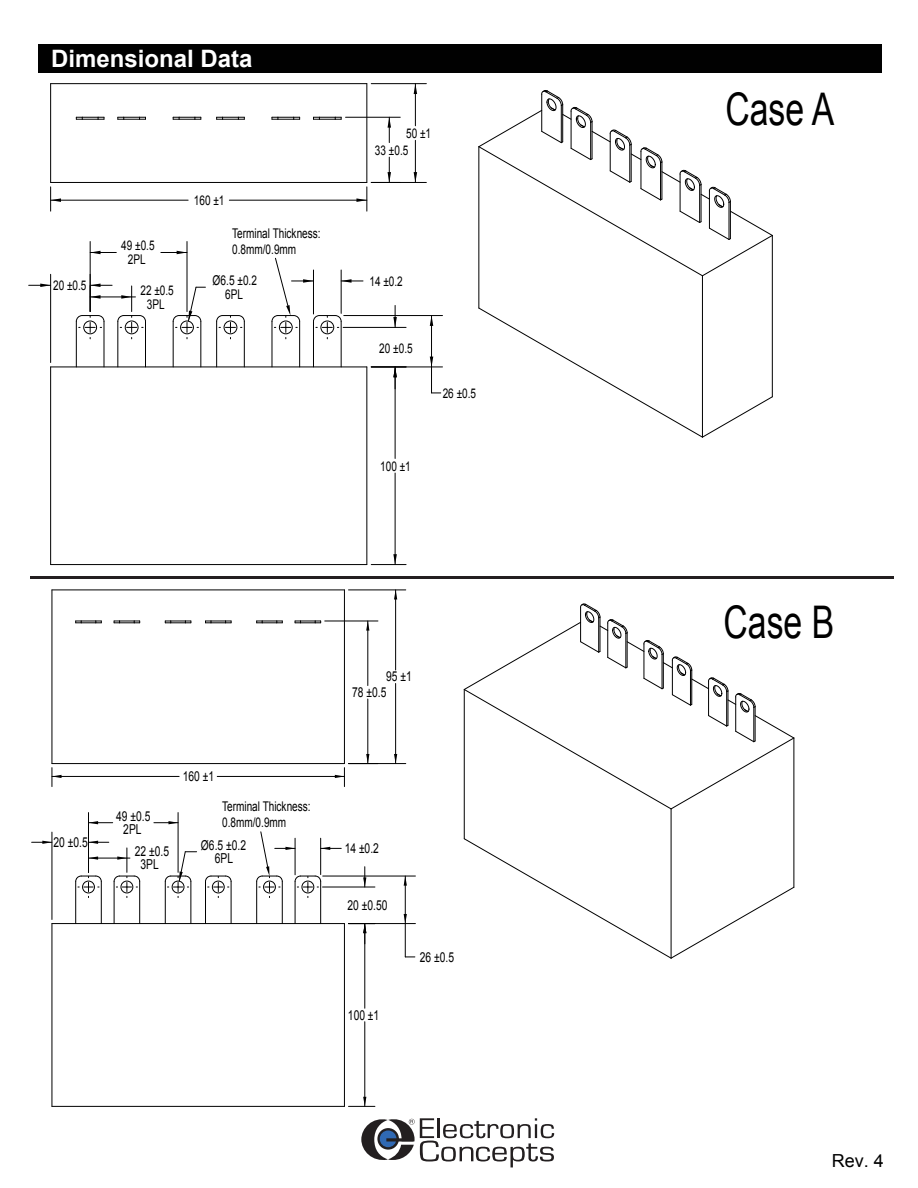
<style>
.page{position:relative;width:918px;height:1188px;background:#fff}
.page>*{position:absolute;margin:0;border:0;box-sizing:border-box;transform-origin:0 0}
.t1{font:45px "Arial";color:#000;scale:.75 1}
.t2{font:700 24px "Arial";color:#fff}
.t3{font:18px "Arial";color:#010101}
.t4{font:13.65px/13px "Arial";color:#000;text-align:center;scale:.75 1}
.t5{font:13.35px/14.1px "Arial";color:#000;text-align:center;scale:.75 1}
.s1{font-size:13.35px}
</style>
<div class="page">
<svg style="left:361px;top:1118px;width:193px;height:49px"></svg>
<hr style="left:366px;top:367px;width:1px;height:198px;background:#000">
<hr style="left:51px;top:564px;width:316px;height:1px;background:#000">
<hr style="left:50px;top:367px;width:1px;height:198px;background:#000">
<hr style="left:51px;top:367px;width:316px;height:1px;background:#000">
<hr style="left:313px;top:321px;width:1px;height:46px;background:#000">
<hr style="left:341px;top:321px;width:1px;height:46px;background:#000">
<hr style="left:299px;top:321px;width:1px;height:46px;background:#000">
<hr style="left:272px;top:321px;width:1px;height:46px;background:#000">
<hr style="left:216px;top:321px;width:1px;height:46px;background:#000">
<hr style="left:244px;top:321px;width:1px;height:46px;background:#000">
<hr style="left:173px;top:321px;width:1px;height:46px;background:#000">
<hr style="left:200px;top:321px;width:1px;height:46px;background:#000">
<hr style="left:145px;top:321px;width:1px;height:46px;background:#000">
<hr style="left:117px;top:321px;width:1px;height:46px;background:#000">
<hr style="left:104px;top:321px;width:1px;height:46px;background:#000">
<hr style="left:76px;top:321px;width:1px;height:46px;background:#000">
<hr style="left:50px;top:274px;width:1px;height:89px;background:#000">
<svg style="left:29px;top:284px;width:22px;height:3px"></svg>
<hr style="left:90px;top:242px;width:1px;height:70px;background:#000">
<hr style="left:187px;top:242px;width:1px;height:70px;background:#000">
<svg style="left:90px;top:251px;width:26px;height:3px"></svg>
<svg style="left:161px;top:251px;width:26px;height:3px"></svg>
<svg style="left:430px;top:316px;width:3px;height:10px"></svg>
<hr style="left:371px;top:367px;width:72px;height:1px;background:#000">
<hr style="left:344px;top:315px;width:99px;height:1px;background:#000">
<svg style="left:430px;top:357px;width:11px;height:37px"></svg>
<hr style="left:431px;top:316px;width:1px;height:51px;background:#000">
<svg style="left:393px;top:554px;width:4px;height:10px"></svg>
<hr style="left:371px;top:564px;width:35px;height:1px;background:#000">
<hr style="left:395px;top:473px;width:1px;height:92px;background:#000">
<hr style="left:395px;top:367px;width:1px;height:91px;background:#000">
<hr style="left:343px;top:327px;width:63px;height:1px;background:#000">
<svg style="left:393px;top:367px;width:4px;height:22px"></svg>
<svg style="left:393px;top:305px;width:4px;height:22px"></svg>
<svg style="left:271px;top:258px;width:92px;height:81px"></svg>
<svg style="left:216px;top:315px;width:29px;height:24px"></svg>
<svg style="left:172px;top:287px;width:33px;height:52px"></svg>
<svg style="left:76px;top:284px;width:70px;height:55px"></svg>
<svg style="left:216px;top:117px;width:29px;height:3px"></svg>
<svg style="left:173px;top:117px;width:28px;height:3px"></svg>
<svg style="left:76px;top:117px;width:29px;height:3px"></svg>
<svg style="left:117px;top:117px;width:29px;height:3px"></svg>
<svg style="left:313px;top:117px;width:29px;height:3px"></svg>
<svg style="left:272px;top:117px;width:28px;height:3px"></svg>
<hr style="left:366px;top:84px;width:1px;height:98px;background:#000">
<hr style="left:51px;top:182px;width:316px;height:1px;background:#000">
<hr style="left:51px;top:83px;width:316px;height:1px;background:#000">
<hr style="left:50px;top:84px;width:1px;height:98px;background:#000">
<svg style="left:414px;top:172px;width:3px;height:10px"></svg>
<svg style="left:414px;top:84px;width:3px;height:10px"></svg>
<hr style="left:371px;top:182px;width:55px;height:1px;background:#000">
<hr style="left:371px;top:83px;width:55px;height:1px;background:#000">
<hr style="left:415px;top:140px;width:1px;height:42px;background:#000">
<hr style="left:415px;top:84px;width:1px;height:42px;background:#000">
<svg style="left:50px;top:187px;width:11px;height:24px"></svg>
<hr style="left:51px;top:200px;width:137px;height:1px;background:#000">
<hr style="left:229px;top:200px;width:138px;height:1px;background:#000">
<hr style="left:346px;top:117px;width:54px;height:1px;background:#000">
<svg style="left:356px;top:157px;width:44px;height:54px"></svg>
<svg style="left:388px;top:117px;width:3px;height:26px"></svg>
<hr style="left:702px;top:276px;width:1px;height:161px;background:#000">
<hr style="left:478px;top:147px;width:1px;height:161px;background:#000">
<hr style="left:772px;top:235px;width:1px;height:162px;background:#000">
<svg style="left:478px;top:307px;width:295px;height:131px"></svg>
<svg style="left:478px;top:90px;width:295px;height:187px"></svg>
<hr style="left:344px;top:924px;width:1px;height:182px;background:#000">
<hr style="left:52px;top:1106px;width:292px;height:1px;background:#000">
<hr style="left:52px;top:924px;width:1px;height:182px;background:#000">
<hr style="left:52px;top:923px;width:292px;height:1px;background:#000">
<hr style="left:320px;top:882px;width:1px;height:42px;background:#000">
<hr style="left:295px;top:882px;width:1px;height:42px;background:#000">
<hr style="left:282px;top:882px;width:1px;height:42px;background:#000">
<hr style="left:256px;top:882px;width:1px;height:42px;background:#000">
<hr style="left:231px;top:882px;width:1px;height:42px;background:#000">
<hr style="left:205px;top:882px;width:1px;height:42px;background:#000">
<hr style="left:191px;top:882px;width:1px;height:42px;background:#000">
<hr style="left:165px;top:882px;width:1px;height:42px;background:#000">
<hr style="left:139px;top:882px;width:1px;height:42px;background:#000">
<hr style="left:114px;top:882px;width:1px;height:42px;background:#000">
<hr style="left:101px;top:882px;width:1px;height:42px;background:#000">
<hr style="left:75px;top:882px;width:1px;height:42px;background:#000">
<svg style="left:349px;top:1097px;width:26px;height:10px"></svg>
<hr style="left:365px;top:1022px;width:1px;height:84px;background:#000">
<hr style="left:365px;top:924px;width:1px;height:84px;background:#000">
<svg style="left:404px;top:877px;width:3px;height:9px"></svg>
<svg style="left:404px;top:914px;width:3px;height:9px"></svg>
<hr style="left:323px;top:876px;width:92px;height:1px;background:#000">
<hr style="left:349px;top:923px;width:66px;height:1px;background:#000">
<hr style="left:405px;top:924px;width:1px;height:33px;background:#000">
<hr style="left:405px;top:876px;width:1px;height:48px;background:#000">
<hr style="left:323px;top:887px;width:52px;height:1px;background:#000">
<svg style="left:349px;top:924px;width:26px;height:20px"></svg>
<svg style="left:363px;top:867px;width:3px;height:20px"></svg>
<hr style="left:52px;top:832px;width:1px;height:88px;background:#000">
<svg style="left:32px;top:841px;width:20px;height:3px"></svg>
<hr style="left:88px;top:813px;width:1px;height:59px;background:#000">
<hr style="left:178px;top:813px;width:1px;height:59px;background:#000">
<svg style="left:89px;top:821px;width:24px;height:3px"></svg>
<svg style="left:154px;top:821px;width:24px;height:3px"></svg>
<svg style="left:256px;top:831px;width:85px;height:67px"></svg>
<svg style="left:205px;top:875px;width:27px;height:23px"></svg>
<svg style="left:165px;top:851px;width:32px;height:47px"></svg>
<svg style="left:75px;top:841px;width:65px;height:57px"></svg>
<svg style="left:205px;top:621px;width:27px;height:2px"></svg>
<svg style="left:165px;top:621px;width:27px;height:2px"></svg>
<svg style="left:75px;top:621px;width:27px;height:2px"></svg>
<svg style="left:114px;top:621px;width:26px;height:2px"></svg>
<svg style="left:295px;top:621px;width:26px;height:2px"></svg>
<svg style="left:256px;top:621px;width:27px;height:2px"></svg>
<hr style="left:344px;top:590px;width:1px;height:174px;background:#000">
<hr style="left:52px;top:763px;width:292px;height:1px;background:#000">
<hr style="left:52px;top:590px;width:292px;height:1px;background:#000">
<hr style="left:52px;top:590px;width:1px;height:174px;background:#000">
<svg style="left:52px;top:768px;width:10px;height:19px"></svg>
<hr style="left:52px;top:776px;width:127px;height:1px;background:#000">
<hr style="left:217px;top:776px;width:127px;height:1px;background:#000">
<svg style="left:366px;top:622px;width:2px;height:9px"></svg>
<svg style="left:335px;top:754px;width:43px;height:33px"></svg>
<hr style="left:325px;top:621px;width:53px;height:1px;background:#000">
<hr style="left:368px;top:699px;width:1px;height:65px;background:#000">
<hr style="left:368px;top:621px;width:1px;height:65px;background:#000">
<svg style="left:394px;top:754px;width:3px;height:9px"></svg>
<svg style="left:394px;top:591px;width:3px;height:9px"></svg>
<hr style="left:349px;top:763px;width:57px;height:1px;background:#000">
<hr style="left:349px;top:590px;width:57px;height:1px;background:#000">
<hr style="left:395px;top:683px;width:1px;height:81px;background:#000">
<hr style="left:395px;top:590px;width:1px;height:80px;background:#000">
<hr style="left:671px;top:809px;width:1px;height:149px;background:#000">
<hr style="left:464px;top:689px;width:1px;height:150px;background:#000">
<hr style="left:794px;top:738px;width:1px;height:149px;background:#000">
<svg style="left:463px;top:838px;width:332px;height:121px"></svg>
<svg style="left:463px;top:603px;width:332px;height:207px"></svg>
<hr style="left:30px;top:576px;width:864px;height:3px;background:#231f20">
<div style="left:38px;top:44px;width:843px;height:29px;background:#010101"></div>
<h2 class="t2" style="left:51px;top:43px;width:203px">Dimensional Data</h2>
<p class="t5" style="left:121px;top:239px;width:46px">49 ±0.5<br>2PL</p>
<p class="t5" style="left:53px;top:279px;width:46px">20 ±0.5</p>
<p class="t5" style="left:140px;top:283px;width:46px">22 ±0.5<br>3PL</p>
<p class="t5" style="left:194px;top:194px;width:42px">160 ±1</p>
<p class="t5" style="left:232px;top:225px;width:119px;line-height:16px;text-align:left">Terminal Thickness:<br>0.8mm/0.9mm</p>
<p class="t4" style="left:213px;top:274px;width:61px">Ø6.5 <span class="s1">±0.2</span></p>
<p class="t5" style="left:225px;top:288px;width:25px">6PL</p>
<p class="t5" style="left:406px;top:127px;width:35px">50 ±1</p>
<p class="t5" style="left:375px;top:143px;width:46px">33 ±0.5</p>
<p class="t5" style="left:370px;top:274px;width:46px">14 ±0.2</p>
<p class="t5" style="left:379px;top:341px;width:46px">20 ±0.5</p>
<p class="t5" style="left:380px;top:459px;width:42px">100 ±1</p>
<p class="t5" style="left:443px;top:386px;width:46px">26 ±0.5</p>
<p class="t4" style="left:54px;top:836px;width:47px">20 ±0.5</p>
<p class="t4" style="left:116px;top:809px;width:47px">49 ±0.5<br>2PL</p>
<p class="t4" style="left:135px;top:845px;width:47px">22 ±0.5<br>3PL</p>
<p class="t4" style="left:183px;top:770px;width:43px">160 ±1</p>
<p class="t5" style="left:222px;top:799px;width:119px;line-height:16px;text-align:left">Terminal Thickness:<br>0.8mm/0.9mm</p>
<p class="t4" style="left:201px;top:839px;width:62px">Ø6.5 ±0.2<br>6PL</p>
<p class="t4" style="left:386px;top:670px;width:36px">95 ±1</p>
<p class="t4" style="left:352px;top:686px;width:47px">78 ±0.5</p>
<p class="t4" style="left:345px;top:842px;width:47px">14 ±0.2</p>
<p class="t4" style="left:348px;top:899px;width:55px">20 ±0.50</p>
<p class="t4" style="left:348px;top:1008px;width:43px">100 ±1</p>
<p class="t4" style="left:420px;top:950px;width:47px">26 ±0.5</p>
<h1 class="t1" style="left:725px;top:80px;width:147px">Case A</h1>
<h1 class="t1" style="left:724px;top:593px;width:149px">Case B</h1>
<h3 class="t3" style="left:832px;top:1149px;width:54px">Rev. 4</h3>
</div>
